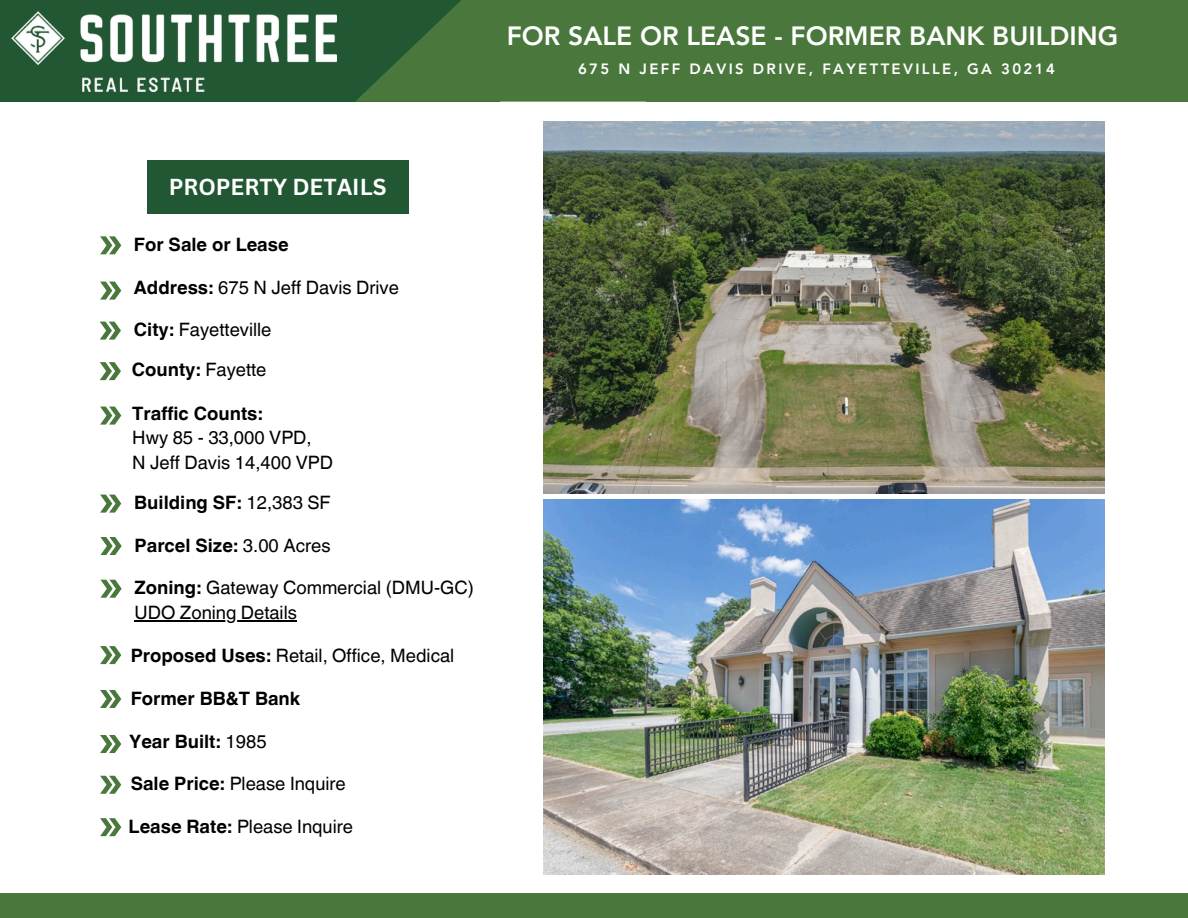
<style>
.page{position:relative;width:1188px;height:918px;background:#fff}
.page>*{position:absolute;margin:0;border:0;box-sizing:border-box;transform-origin:0 0}
.t1{font:800 32.25px "Avenir LT Pro";color:#fff}
.t2{font:800 26.4px "Avenir LT Pro";color:#fff}
.t3{font:700 22.5px "Canva Sans";color:#fff}
.t4{font:18.45px/24.8px "Helvetica World";color:#000}
.t5{font:700 18.45px "Helvetica World";color:#000}
.t6{font:800 14.85px "Avenir LT Pro";letter-spacing:.16em;color:#fff}
.s1{font-weight:700}
.s2{font-weight:400}
</style>
<div class="page">
<div style="left:0;top:893px;width:1188px;height:25px;background:#4a783c"></div>
<div style="left:0;top:0;width:500px;height:102px;background:#215732"></div>
<svg style="left:355px;top:0;width:291px;height:102px;fill:#4a783c"></svg>
<div style="left:646px;top:0;width:542px;height:102px;background:#4a783c"></div>
<div style="left:147px;top:160px;width:262px;height:53px;background:#215732"></div>
<svg style="left:100px;top:282px;width:21px;height:18px"></svg>
<svg style="left:100px;top:322px;width:21px;height:18px"></svg>
<svg style="left:100px;top:362px;width:21px;height:18px"></svg>
<svg style="left:100px;top:407px;width:21px;height:18px"></svg>
<svg style="left:100px;top:495px;width:21px;height:18px"></svg>
<svg style="left:100px;top:537px;width:21px;height:18px"></svg>
<svg style="left:100px;top:580px;width:21px;height:18px"></svg>
<svg style="left:100px;top:690px;width:21px;height:18px"></svg>
<svg style="left:100px;top:735px;width:21px;height:18px"></svg>
<svg style="left:100px;top:776px;width:21px;height:18px"></svg>
<svg style="left:100px;top:236px;width:21px;height:18px"></svg>
<img style="left:12px;top:11px;width:325px;height:80px">
<svg style="left:100px;top:646px;width:21px;height:18px"></svg>
<svg style="left:100px;top:818px;width:21px;height:18px"></svg>
<img style="left:543px;top:121px;width:562px;height:372px">
<img style="left:543px;top:500px;width:562px;height:374px">
<hr style="left:135px;top:620px;width:162px;height:1px;background:#000">
<h1 class="t1" style="left:620px;top:21px;width:162px">SITE PLAN</h1>
<h2 class="t2" style="left:507px;top:25px;width:613px">FOR SALE OR LEASE - FORMER BANK BUILDING</h2>
<p class="t6" style="left:578px;top:63px;width:478px">675 N JEFF DAVIS DRIVE, FAYETTEVILLE, GA 30214</p>
<p class="t3" style="left:169px;top:171px;width:219px">PROPERTY DETAILS</p>
<p class="t5" style="left:134px;top:229px;width:156px">For Sale or Lease</p>
<p class="t4" style="left:134px;top:275px;width:267px"><span class="s1">Address:</span> 675 N Jeff Davis Drive</p>
<p class="t4" style="left:132px;top:310px;width:141px;line-height:40.2px"><span class="s1">City:</span> Fayetteville<br><span class="s1">County:</span> Fayette</p>
<p class="t5" style="left:132px;top:398px;width:132px">Traffic Counts:</p>
<p class="t4" style="left:132px;top:426px;width:202px">Hwy 85 - 33,000 VPD,<br>N Jeff Davis 14,400 VPD</p>
<p class="t5" style="left:134px;top:488px;width:198px">Building SF: <span class="s2">12,383 SF</span></p>
<p class="t5" style="left:135px;top:530px;width:197px">Parcel Size: <span class="s2">3.00 Acres</span></p>
<p class="t4" style="left:135px;top:575px;width:341px"><span class="s1">Zoning:</span> Gateway Commercial (DMU-GC)<br>UDO Zoning Details</p>
<p class="t4" style="left:131px;top:644px;width:325px"><span class="s1">Proposed Uses:</span> Retail, Office, Medical</p>
<p class="t5" style="left:131px;top:683px;width:171px">Former BB&amp;T Bank</p>
<p class="t5" style="left:130px;top:727px;width:139px">Year Built: <span class="s2">1985</span></p>
<p class="t4" style="left:131px;top:772px;width:217px"><span class="s1">Sale Price:</span> Please Inquire</p>
<p class="t4" style="left:129px;top:814px;width:226px"><span class="s1">Lease Rate:</span> Please Inquire</p>
</div>
